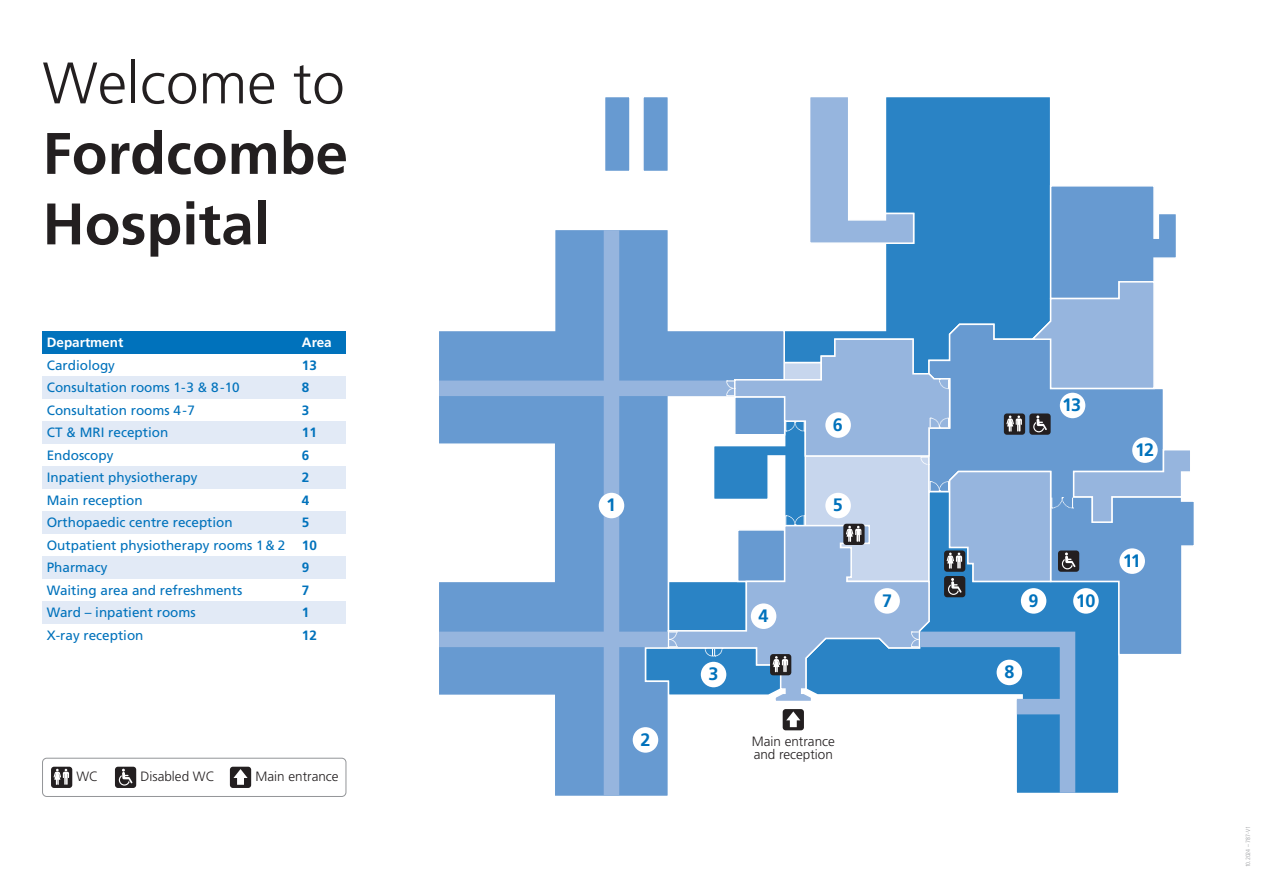
<style>
.page{position:relative;width:1263px;height:893px;background:#fff}
.page>*{position:absolute;margin:0;border:0;box-sizing:border-box;transform-origin:0 0}
.t1{font:700 58.5px/70.5px "Frutiger LT Pro";color:#231f20}
.t2{font:300 58.5px "Frutiger LT Pro";color:#231f20}
.t3{font:700 18px "Frutiger LT Pro";letter-spacing:-.06em;color:#0072bc}
.t4{font:13.5px/22.5px "Frutiger LT Pro";color:#0072bc}
.t5{font:300 13.5px/13.5px "Frutiger LT Pro";color:#231f20}
.t6{font:700 13.5px "Frutiger LT Pro";color:#fff}
.t7{font:700 13.5px "Frutiger LT Pro";color:#0072bc}
.t8{font:300 condensed 6px "Frutiger LT Pro";color:#939598}
.s1{font-weight:700}
</style>
<div class="page">
<div style="left:43px;top:331px;width:303px;height:23px;background:#0072bc"></div>
<div style="left:43px;top:376px;width:303px;height:23px;background:#e2eaf6"></div>
<div style="left:43px;top:421px;width:303px;height:23px;background:#e2eaf6"></div>
<div style="left:43px;top:466px;width:303px;height:23px;background:#e2eaf6"></div>
<div style="left:43px;top:511px;width:303px;height:23px;background:#e2eaf6"></div>
<div style="left:43px;top:556px;width:303px;height:23px;background:#e2eaf6"></div>
<div style="left:43px;top:601px;width:303px;height:23px;background:#e2eaf6"></div>
<div style="left:51px;top:767px;width:21px;height:21px;background:#231f20;border-radius:3px"></div>
<svg style="left:54px;top:769px;width:15px;height:16px"></svg>
<div style="left:115px;top:767px;width:21px;height:21px;background:#231f20;border-radius:3px"></div>
<svg style="left:119px;top:769px;width:14px;height:17px"></svg>
<div style="left:230px;top:767px;width:21px;height:21px;background:#231f20;border-radius:3px"></div>
<svg style="left:233px;top:769px;width:15px;height:16px"></svg>
<div style="left:42px;top:758px;width:304px;height:39px;border:1px solid #939598;border-radius:4px"></div>
<div style="left:1083px;top:656px;width:36px;height:137px;background:#2a83c5"></div>
<svg style="left:439px;top:230px;width:347px;height:566px"></svg>
<svg style="left:930px;top:501px;width:264px;height:155px;background:#5698cf"></svg>
<div style="left:642px;top:96px;width:27px;height:76px;background:#679ad1;border:2px solid #fff"></div>
<div style="left:604px;top:96px;width:27px;height:76px;background:#679ad1;border:2px solid #fff"></div>
<svg style="left:667px;top:524px;width:263px;height:179px"></svg>
<div style="left:633px;top:727px;width:25px;height:26px;background:#fff;border-radius:50%"></div>
<div style="left:751px;top:603px;width:25px;height:26px;background:#fff;border-radius:50%"></div>
<div style="left:874px;top:588px;width:26px;height:26px;background:#fff;border-radius:50%"></div>
<div style="left:1021px;top:588px;width:25px;height:26px;background:#fff;border-radius:50%"></div>
<div style="left:1073px;top:588px;width:26px;height:26px;background:#fff;border-radius:50%"></div>
<div style="left:770px;top:654px;width:21px;height:21px;background:#231f20;border-radius:3px"></div>
<div style="left:944px;top:576px;width:21px;height:21px;background:#231f20;border-radius:3px"></div>
<div style="left:783px;top:709px;width:21px;height:21px;background:#231f20;border-radius:3px"></div>
<svg style="left:786px;top:711px;width:14px;height:16px"></svg>
<div style="left:604px;top:230px;width:15px;height:565px;background:#96b5de"></div>
<div style="left:439px;top:381px;width:295px;height:15px;background:#96b5de"></div>
<div style="left:439px;top:632px;width:229px;height:15px;background:#96b5de"></div>
<svg style="left:644px;top:632px;width:144px;height:65px"></svg>
<svg style="left:712px;top:97px;width:480px;height:498px"></svg>
<svg style="left:905px;top:624px;width:178px;height:169px"></svg>
<div style="left:1017px;top:699px;width:50px;height:15px;background:#96b5de"></div>
<div style="left:599px;top:493px;width:25px;height:25px;background:#fff;border-radius:50%"></div>
<h1 class="t2" style="left:43px;top:49px;width:304px">Welcome to</h1>
<h1 class="t1" style="left:43px;top:118px;width:307px">Fordcombe<br>Hospital</h1>
<p class="t6" style="left:47px;top:334px;width:78px">Department</p>
<p class="t6" style="left:302px;top:334px;width:31px">Area</p>
<p class="t4" style="left:47px;top:354px;width:70px">Cardiology</p>
<p class="t7" style="left:302px;top:357px;width:17px">13</p>
<p class="t4" style="left:47px;top:376px;width:194px">Consultation rooms 1-3 &amp; 8-10</p>
<p class="t7" style="left:302px;top:379px;width:9px">8</p>
<p class="t4" style="left:47px;top:399px;width:150px">Consultation rooms 4-7</p>
<p class="t7" style="left:302px;top:402px;width:9px">3</p>
<p class="t4" style="left:47px;top:421px;width:123px">CT &amp; MRI reception</p>
<p class="t7" style="left:302px;top:424px;width:17px">11</p>
<p class="t4" style="left:47px;top:444px;width:68px">Endoscopy</p>
<p class="t7" style="left:302px;top:447px;width:9px">6</p>
<p class="t4" style="left:47px;top:466px;width:152px">Inpatient physiotherapy</p>
<p class="t7" style="left:302px;top:469px;width:9px">2</p>
<p class="t4" style="left:47px;top:489px;width:98px">Main reception</p>
<p class="t7" style="left:302px;top:492px;width:9px">4</p>
<p class="t4" style="left:47px;top:511px;width:188px">Orthopaedic centre reception</p>
<p class="t4" style="left:47px;top:511px;width:272px;text-indent:255px"><span class="s1">5<br></span>Outpatient physiotherapy rooms 1&amp; 2 <span class="s1">10<br></span>Pharmacy</p>
<p class="t7" style="left:302px;top:559px;width:9px">9</p>
<p class="t4" style="left:47px;top:579px;width:197px">Waiting area and refreshments</p>
<p class="t7" style="left:302px;top:582px;width:9px">7</p>
<p class="t4" style="left:47px;top:601px;width:151px">Ward – inpatient rooms</p>
<p class="t7" style="left:302px;top:604px;width:9px">1</p>
<p class="t4" style="left:47px;top:624px;width:98px">X-ray reception</p>
<p class="t7" style="left:302px;top:627px;width:17px">12</p>
<p class="t5" style="left:77px;top:770px;width:23px">WC</p>
<p class="t5" style="left:140px;top:770px;width:76px">Disabled WC</p>
<p class="t5" style="left:255px;top:770px;width:85px">Main entrance</p>
<h2 class="t3" style="left:606px;top:494px;width:12px">1</h2>
<h2 class="t3" style="left:640px;top:729px;width:12px">2</h2>
<h2 class="t3" style="left:833px;top:414px;width:12px">6</h2>
<h2 class="t3" style="left:833px;top:494px;width:12px">5</h2>
<h2 class="t3" style="left:708px;top:663px;width:12px">3</h2>
<h2 class="t3" style="left:759px;top:605px;width:12px">4</h2>
<p class="t5" style="left:752px;top:734px;width:85px">Main entrance and reception</p>
<h2 class="t3" style="left:882px;top:590px;width:12px">7</h2>
<h2 class="t3" style="left:1062px;top:394px;width:20px">13</h2>
<h2 class="t3" style="left:1135px;top:439px;width:20px">12</h2>
<h2 class="t3" style="left:1029px;top:590px;width:12px">9</h2>
<h2 class="t3" style="left:1076px;top:590px;width:21px">10</h2>
<h2 class="t3" style="left:1004px;top:661px;width:12px">8</h2>
<h2 class="t3" style="left:1123px;top:550px;width:20px">11</h2>
<p class="t8" style="left:1245px;top:867px;width:43px;rotate:-90deg">10.2024 – 787-V1</p>
</div>
